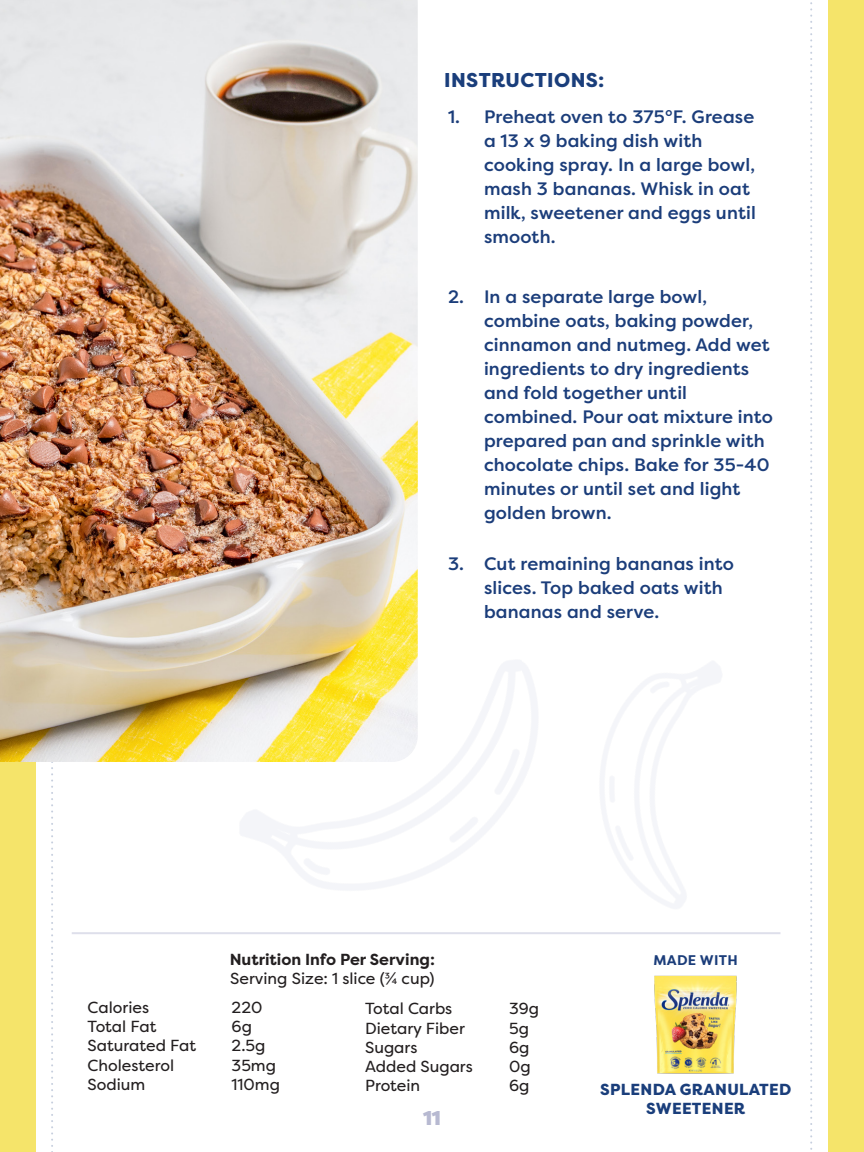
<style>
.page{position:relative;width:864px;height:1152px;background:#f5e46a}
.page>*{position:absolute;margin:0;border:0;box-sizing:border-box;transform-origin:0 0}
.t1{font:800 20px "Filson Pro";letter-spacing:.02em;color:#1a3e7b}
.t2{font:900 20px "Filson Pro";color:#b7b9d1}
.t3{font:500 18px/24px "Filson Pro";letter-spacing:.01em;color:#1b3d7a}
.t4{font:16px "Filson Pro";color:#231f20}
.t5{font:800 16px "Filson Pro";letter-spacing:.02em;color:#1a3e7b}
.t6{font:700 16px "Filson Pro";color:#231f20}
.t7{font:700 14px "Filson Pro";letter-spacing:.02em;color:#1b3d7a}
</style>
<div class="page">
<div style="left:36px;top:0;width:792px;height:1152px;background:#fff"></div>
<svg style="left:51px;top:762px;width:2px;height:390px"></svg>
<svg style="left:810px;top:0;width:2px;height:1152px;background:#f1f3f7"></svg>
<img style="left:0;top:0;width:418px;height:762px">
<hr style="left:72px;top:932px;width:708px;height:2px;background:#dedfeb">
<img style="left:646px;top:975px;width:99px;height:99px">
<img style="left:181px;top:547px;width:441px;height:441px">
<div style="left:523px;top:630px;width:303px;height:313px;background:#fff"></div>
<p class="t1" style="left:444px;top:67px;width:162px">INSTRUCTIONS:</p>
<p class="t3" style="left:484px;top:105px;width:273px;text-indent:-36px">1. Preheat oven to 375°F. Grease a 13 x 9 baking dish with cooking spray. In a large bowl, mash 3 bananas. Whisk in oat milk, sweetener and eggs until smooth.</p>
<p class="t3" style="left:484px;top:285px;width:291px;text-indent:-36px">2. In a separate large bowl, combine oats, baking powder, cinnamon and nutmeg. Add wet ingredients to dry ingredients and fold together until combined. Pour oat mixture into prepared pan and sprinkle with chocolate chips. Bake for 35-40 minutes or until set and light golden brown.</p>
<p class="t3" style="left:484px;top:552px;width:252px;text-indent:-36px">3. Cut remaining bananas into slices. Top baked oats with bananas and serve.</p>
<p class="t6" style="left:230px;top:949px;width:207px">Nutrition Info Per Serving:</p>
<p class="t4" style="left:230px;top:967px;width:206px">Serving Size: 1 slice (3/4 cup)</p>
<p class="t7" style="left:653px;top:951px;width:86px">MADE WITH</p>
<p class="t4" style="left:88px;top:997px;width:63px">Calories</p>
<p class="t4" style="left:232px;top:997px;width:32px">220</p>
<p class="t4" style="left:88px;top:1016px;width:70px">Total Fat</p>
<p class="t4" style="left:232px;top:1016px;width:22px">6g</p>
<p class="t4" style="left:88px;top:1035px;width:110px">Saturated Fat</p>
<p class="t4" style="left:232px;top:1035px;width:35px">2.5g</p>
<p class="t4" style="left:88px;top:1054px;width:88px">Cholesterol</p>
<p class="t4" style="left:232px;top:1054px;width:46px">35mg</p>
<p class="t4" style="left:88px;top:1074px;width:59px">Sodium</p>
<p class="t4" style="left:232px;top:1074px;width:50px">110mg</p>
<p class="t4" style="left:365px;top:998px;width:89px">Total Carbs</p>
<p class="t4" style="left:509px;top:998px;width:32px">39g</p>
<p class="t4" style="left:365px;top:1017px;width:101px">Dietary Fiber</p>
<p class="t4" style="left:509px;top:1017px;width:21px">5g</p>
<p class="t4" style="left:365px;top:1037px;width:54px">Sugars</p>
<p class="t4" style="left:509px;top:1037px;width:22px">6g</p>
<p class="t4" style="left:365px;top:1056px;width:109px">Added Sugars</p>
<p class="t4" style="left:509px;top:1056px;width:23px">0g</p>
<p class="t4" style="left:365px;top:1075px;width:57px">Protein</p>
<p class="t4" style="left:509px;top:1075px;width:22px">6g</p>
<p class="t5" style="left:600px;top:1080px;width:193px">SPLENDA GRANULATED</p>
<p class="t5" style="left:646px;top:1099px;width:101px">SWEETENER</p>
<p class="t2" style="left:423px;top:1105px;width:19px">11</p>
</div>
